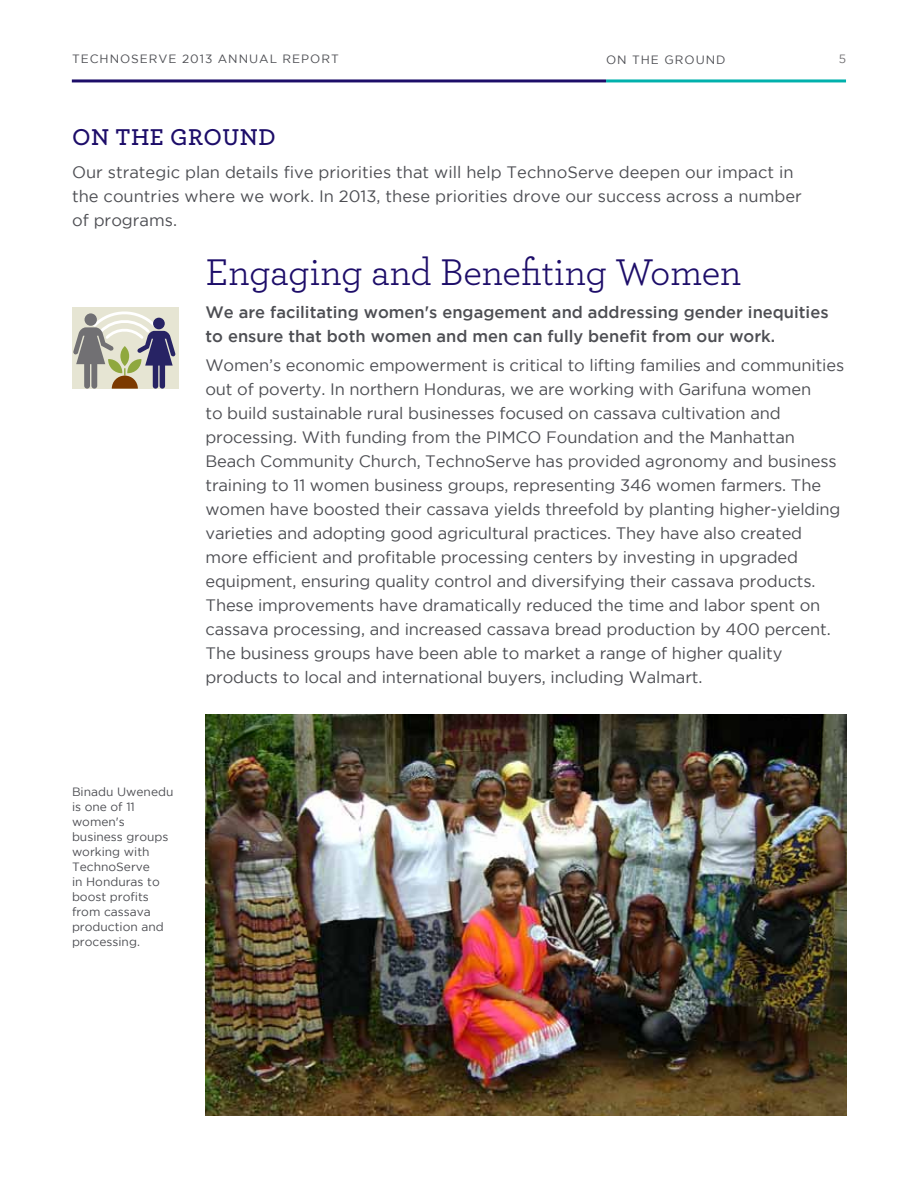
<style>
.page{position:relative;width:918px;height:1188px;background:#fff}
.page>*{position:absolute;margin:0;border:0;box-sizing:border-box;transform-origin:0 0}
.t1{font:39px "Archer";letter-spacing:-.01em;color:#1d0d69}
.t2{font:600 24px "Archer";letter-spacing:.02em;color:#1d0d69}
.t3{font:16.5px/24px "Gotham";letter-spacing:-.01em;color:#4d4e53}
.t4{font:500 16.5px/24px "Gotham";color:#4d4e53}
.t5{font:12px/15px "Gotham";color:#4d4e53}
.t6{font:12px "Gotham";letter-spacing:.08em;color:#4d4e53}
.t7{font:12px "Gotham";color:#717073}
</style>
<div class="page">
<div style="left:72px;top:307px;width:106px;height:82px;background:#e6e5d3"></div>
<svg style="left:73px;top:311px;width:103px;height:78px"></svg>
<img style="left:206px;top:714px;width:640px;height:402px">
<hr style="left:606px;top:79px;width:240px;height:3px;background:#00b1ac">
<hr style="left:72px;top:79px;width:534px;height:3px;background:#1d0d69">
<p class="t6" style="left:72px;top:52px;width:268px">TECHNOSERVE 2013 ANNUAL REPORT</p>
<p class="t6" style="left:606px;top:53px;width:121px">ON THE GROUND</p>
<p class="t7" style="left:839px;top:52px;width:9px">5</p>
<h2 class="t2" style="left:72px;top:119px;width:205px">ON THE GROUND</h2>
<p class="t3" style="left:72px;top:160px;width:731px">Our strategic plan details five priorities that will help TechnoServe deepen our impact in the countries where we work. In 2013, these priorities drove our success across a number of programs.</p>
<h1 class="t1" style="left:206px;top:245px;width:538px">Engaging and Benefiting Women</h1>
<p class="t4" style="left:206px;top:300px;width:625px">We are facilitating women's engagement and addressing gender inequities to ensure that both women and men can fully benefit from our work.</p>
<p class="t3" style="left:206px;top:353px;width:640px">Women’s economic empowerment is critical to lifting families and communities out of poverty. In northern Honduras, we are working with Garifuna women<br>to build sustainable rural businesses focused on cassava cultivation and processing. With funding from the PIMCO Foundation and the Manhattan Beach Community Church, TechnoServe has provided agronomy and business training to 11 women business groups, representing 346 women farmers. The women have boosted their cassava yields threefold by planting higher-yielding varieties and adopting good agricultural practices. They have also created more efficient and profitable processing centers by investing in upgraded equipment, ensuring quality control and diversifying their cassava products.<br>These improvements have dramatically reduced the time and labor spent on cassava processing, and increased cassava bread production by 400 percent.<br>The business groups have been able to market a range of higher quality products to local and international buyers, including Walmart.</p>
<p class="t5" style="left:72px;top:784px;width:103px">Binadu Uwenedu is one of 11 women's business groups working with<br>TechnoServe<br>in Honduras to boost profits from cassava production and processing.</p>
</div>
